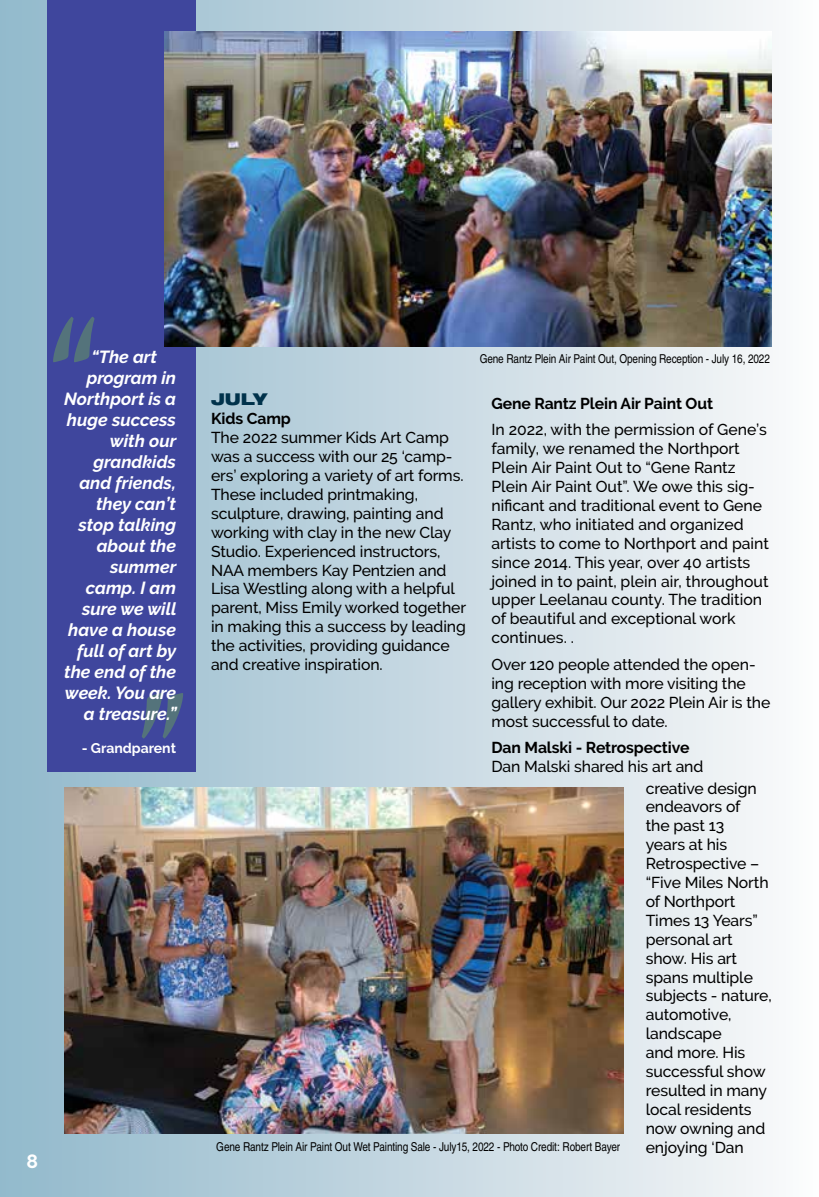
<style>
.page{position:relative;width:819px;height:1197px;background:#fff}
.page>*{position:absolute;margin:0;border:0;box-sizing:border-box;transform-origin:0 0}
.t1{font:700 19.25px "Raleway";color:#fff}
.t2{font:italic 700 17.5px/21px "Raleway";color:#fff;text-align:right}
.t3{font:900 17.5px "Nimbus San Ext";color:#00324b}
.t4{font:500 15.75px/18.9px "Raleway";letter-spacing:-.005em;color:#000}
.t5{font:700 15.75px "Raleway";letter-spacing:-.005em;color:#000}
.t6{font:700 14px "Raleway";color:#fff}
.t7{font:12.25px "Nimbus San Con L";letter-spacing:-.01em;color:#000}
</style>
<div class="page">
<div style="left:0;top:0;width:819px;height:1197px;background:linear-gradient(to right,#90b7c9,#faf9fa)"></div>
<div style="left:47px;top:0;width:148px;height:772px;background:#3f469d"></div>
<svg style="left:53px;top:317px;width:42px;height:45px"></svg>
<svg style="left:142px;top:693px;width:41px;height:46px"></svg>
<img style="left:65px;top:788px;width:559px;height:346px">
<img style="left:165px;top:32px;width:607px;height:314px">
<p class="t1" style="left:27px;top:1150px;width:13px">8</p>
<p class="t2" style="left:91px;top:346px;width:67px">“The art</p>
<p class="t7" style="left:480px;top:350px;width:292px">Gene Rantz Plein Air Paint Out, Opening Reception - July 16, 2022</p>
<p class="t2" style="left:64px;top:367px;width:114px">program in<br>Northport is a huge success with our grandkids and friends, they can’t stop talking about the summer camp. I am sure we will have a house full of art by the end of the week. You are a treasure.”</p>
<p class="t6" style="left:82px;top:740px;width:96px">- Grandparent</p>
<p class="t3" style="left:211px;top:390px;width:58px">JULY</p>
<p class="t5" style="left:211px;top:410px;width:81px">Kids Camp</p>
<p class="t4" style="left:211px;top:428px;width:257px">The 2022 summer Kids Art Camp was a success with our 25 ‘camp&shy;ers’ exploring a variety of art forms.<br>These included printmaking, sculpture, drawing, painting and working with clay in the new Clay<br>Studio. Experienced instructors,<br>NAA members Kay Pentzien and<br>Lisa Westling along with a helpful parent, Miss Emily worked together in making this a success by leading the activities, providing guidance and creative inspiration.</p>
<p class="t5" style="left:491px;top:394px;width:223px">Gene Rantz Plein Air Paint Out</p>
<p class="t4" style="left:491px;top:420px;width:279px">In 2022, with the permission of Gene’s family, we renamed the Northport Plein Air Paint Out to “Gene Rantz Plein Air Paint Out”. We owe this sig&shy;nificant and traditional event to Gene Rantz, who initiated and organized artists to come to Northport and paint since 2014. This year, over 40 artists joined in to paint, plein air, throughout upper Leelanau county. The tradition of beautiful and exceptional work continues. .</p>
<p class="t4" style="left:491px;top:655px;width:281px">Over 120 people attended the open&shy;ing reception with more visiting the gallery exhibit. Our 2022 Plein Air is the most successful to date.</p>
<p class="t5" style="left:491px;top:739px;width:200px">Dan Malski - Retrospective</p>
<p class="t4" style="left:491px;top:757px;width:214px">Dan Malski shared his art and</p>
<p class="t7" style="left:216px;top:1138px;width:405px">Gene Rantz Plein Air Paint Out Wet Painting Sale - July15, 2022 - Photo Credit: Robert Bayer</p>
<p class="t4" style="left:646px;top:779px;width:128px">creative design endeavors of<br>the past 13<br>years at his<br>Retrospective – “Five Miles North of Northport<br>Times 13 Years” personal art show. His art spans multiple subjects - nature, automotive, landscape<br>and more. His successful show resulted in many local residents now owning and enjoying ‘Dan</p>
</div>
